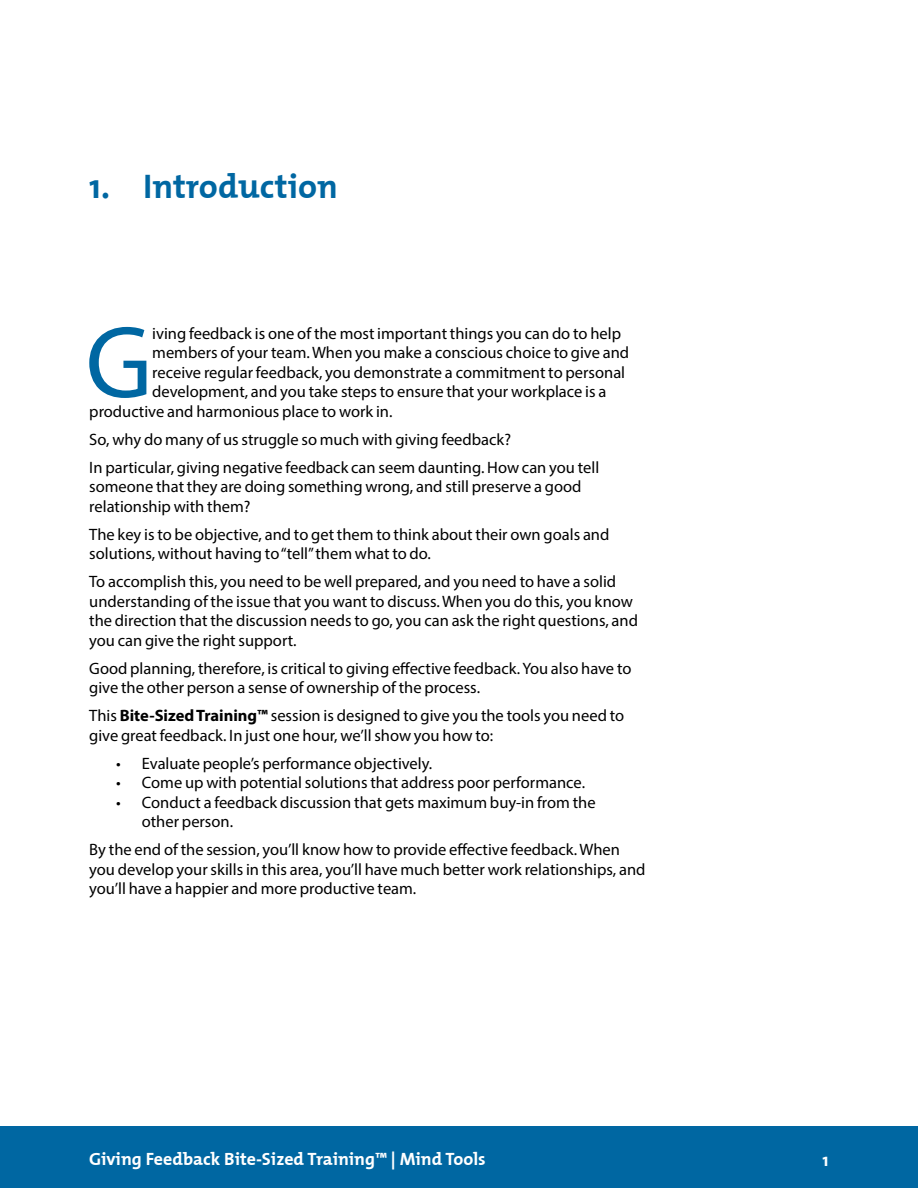
<style>
.page{position:relative;width:918px;height:1188px;background:#fff}
.page>*{position:absolute;margin:0;border:0;box-sizing:border-box;transform-origin:0 0}
.t1{font:103.35px "Myriad Pro";color:#0067a2}
.t2{font:700 34.5px "The Mix Plain";color:#0067a2}
.t3{font:700 18px "The Mix Plain";color:#fff}
.t4{font:16.5px/19.5px "Myriad Pro";color:#000}
.s1{font-weight:700}
.s2{font-family:"Myriad Pro"}
</style>
<div class="page">
<div style="left:0;top:1127px;width:918px;height:61px;background:#0067a2"></div>
<h2 class="t2" style="left:89px;top:158px;width:250px">1. Introduction</h2>
<h1 class="t1" style="left:86px;top:299px;width:68px">G</h1>
<p class="t4" style="left:152px;top:323px;width:470px">iving feedback is one of the most important things you can do to help</p>
<p class="t4" style="left:152px;top:343px;width:478px">members of your team. When you make a conscious choice to give and</p>
<p class="t4" style="left:152px;top:362px;width:474px">receive regular feedback, you demonstrate a commitment to personal</p>
<p class="t4" style="left:152px;top:382px;width:456px">development, and you take steps to ensure that your workplace is a</p>
<p class="t4" style="left:89px;top:401px;width:305px">productive and harmonious place to work in.</p>
<p class="t4" style="left:89px;top:425px;width:511px;line-height:28px">So, why do many of us struggle so much with giving feedback?<br>In particular, giving negative feedback can seem daunting. How can you tell</p>
<p class="t4" style="left:89px;top:477px;width:494px">someone that they are doing something wrong, and still preserve a good relationship with them?</p>
<p class="t4" style="left:89px;top:524px;width:522px">The key is to be objective, and to get them to think about their own goals and solutions, without having to “tell” them what to do.</p>
<p class="t4" style="left:89px;top:572px;width:550px">To accomplish this, you need to be well prepared, and you need to have a solid understanding of the issue that you want to discuss. When you do this, you know the direction that the discussion needs to go, you can ask the right questions, and you can give the right support.</p>
<p class="t4" style="left:89px;top:658px;width:544px">Good planning, therefore, is critical to giving effective feedback. You also have to give the other person a sense of ownership of the process.</p>
<p class="t4" style="left:89px;top:706px;width:536px">This <span class="s1">Bite-Sized Training™</span> session is designed to give you the tools you need to give great feedback. In just one hour, we’ll show you how to:</p>
<p class="t4" style="left:116px;top:753px;width:318px">• Evaluate people’s performance objectively.</p>
<p class="t4" style="left:116px;top:773px;width:470px">• Come up with potential solutions that address poor performance.</p>
<p class="t4" style="left:142px;top:792px;width:455px;text-indent:-26px">• Conduct a feedback discussion that gets maximum buy-in from the other person.</p>
<p class="t4" style="left:89px;top:840px;width:558px">By the end of the session, you’ll know how to provide effective feedback. When you develop your skills in this area, you’ll have much better work relationships, and you’ll have a happier and more productive team.</p>
<p class="t3" style="left:89px;top:1144px;width:398px">Giving Feedback Bite-Sized Training<span class="s2">™</span> | Mind Tools</p>
<p class="t3" style="left:823px;top:1145px;width:8px">1</p>
</div>
